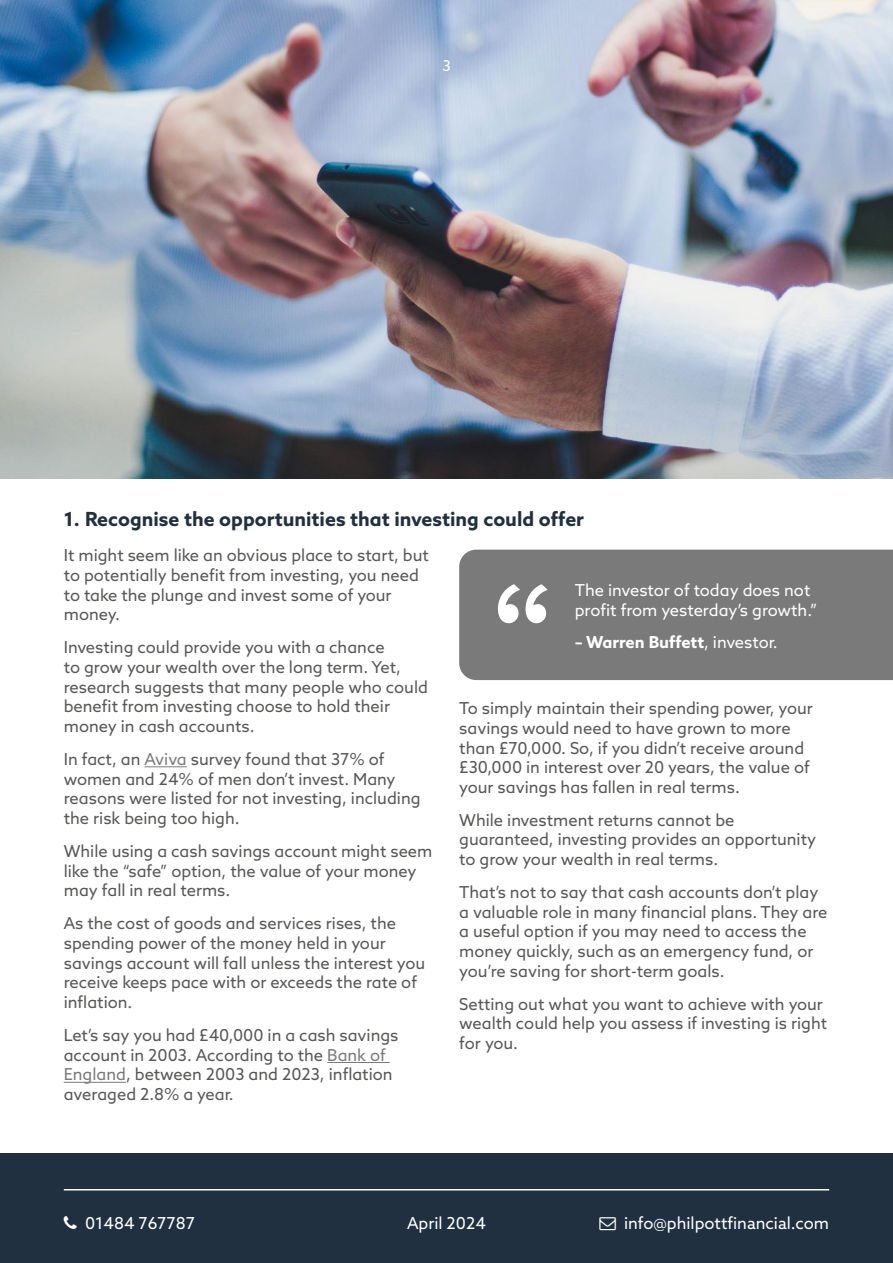
<style>
.page{position:relative;width:893px;height:1263px;background:#fff}
.page>*{position:absolute;margin:0;border:0;box-sizing:border-box;transform-origin:0 0}
.t1{font:147px "Work Sans";color:#fff}
.t2{font:700 19.5px "Azo Sans";color:#213041}
.t3{font:16.5px/19.8px "Azo Sans";color:#575756}
.t4{font:16.5px/19.8px "Azo Sans";color:#fff}
.t5{font:700 16.5px "Azo Sans";color:#fff}
.t6{font:15px "Azo Sans";color:#fff}
.s1{color:#7a7a7a}
.s2{font-weight:400}
</style>
<div class="page">
<div style="left:0;top:1153px;width:893px;height:110px;background:#213041"></div>
<hr style="left:64px;top:1189px;width:765px;height:1px;background:#fff">
<hr style="left:145px;top:766px;width:42px;height:1px;background:#7a7a7a">
<hr style="left:327px;top:1062px;width:63px;height:1px;background:#7a7a7a">
<hr style="left:64px;top:1082px;width:62px;height:1px;background:#7a7a7a">
<img style="left:0;top:0;width:893px;height:478px">
<div style="left:459px;top:550px;width:434px;height:130px;background:#7a7a7a"></div>
<p class="t6" style="left:442px;top:56px;width:10px">3</p>
<p class="t2" style="left:64px;top:506px;width:522px">1. Recognise the opportunities that investing could offer</p>
<p class="t3" style="left:64px;top:545px;width:367px">It might seem like an obvious place to start, but to potentially benefit from investing, you need to take the plunge and invest some of your money.</p>
<p class="t3" style="left:64px;top:637px;width:366px">Investing could provide you with a chance<br>to grow your wealth over the long term. Yet, research suggests that many people who could benefit from investing choose to hold their money in cash accounts.</p>
<p class="t3" style="left:64px;top:749px;width:358px">In fact, an <span class="s1">Aviva</span> survey found that 37% of women and 24% of men don’t invest. Many reasons were listed for not investing, including the risk being too high.</p>
<p class="t3" style="left:64px;top:841px;width:370px">While using a cash savings account might seem like the “safe” option, the value of your money may fall in real terms.</p>
<p class="t3" style="left:64px;top:913px;width:363px">As the cost of goods and services rises, the spending power of the money held in your savings account will fall unless the interest you receive keeps pace with or exceeds the rate of inflation.</p>
<p class="t3" style="left:64px;top:1025px;width:336px">Let’s say you had £40,000 in a cash savings account in 2003. According to the <span class="s1">Bank of England</span>, between 2003 and 2023, inflation averaged 2.8% a year.</p>
<h1 class="t1" style="left:490px;top:550px;width:67px">“</h1>
<p class="t4" style="left:575px;top:580px;width:244px">The investor of today does not profit from yesterday’s growth.”</p>
<p class="t5" style="left:575px;top:631px;width:204px">– Warren Buffett<span class="s2">, investor.</span></p>
<p class="t3" style="left:459px;top:698px;width:355px">To simply maintain their spending power, your savings would need to have grown to more than £70,000. So, if you didn’t receive around £30,000 in interest over 20 years, the value of your savings has fallen in real terms.</p>
<p class="t3" style="left:459px;top:810px;width:358px">While investment returns cannot be guaranteed, investing provides an opportunity to grow your wealth in real terms.</p>
<p class="t3" style="left:459px;top:882px;width:370px">That’s not to say that cash accounts don’t play a valuable role in many financial plans. They are a useful option if you may need to access the money quickly, such as an emergency fund, or you’re saving for short-term goals.</p>
<p class="t3" style="left:459px;top:993px;width:369px">Setting out what you want to achieve with your wealth could help you assess if investing is right for you.</p>
<p class="t4" style="left:85px;top:1213px;width:111px">01484 767787</p>
<p class="t4" style="left:624px;top:1213px;width:207px">info@philpottfinancial.com</p>
<p class="t4" style="left:407px;top:1213px;width:80px">April 2024</p>
</div>
